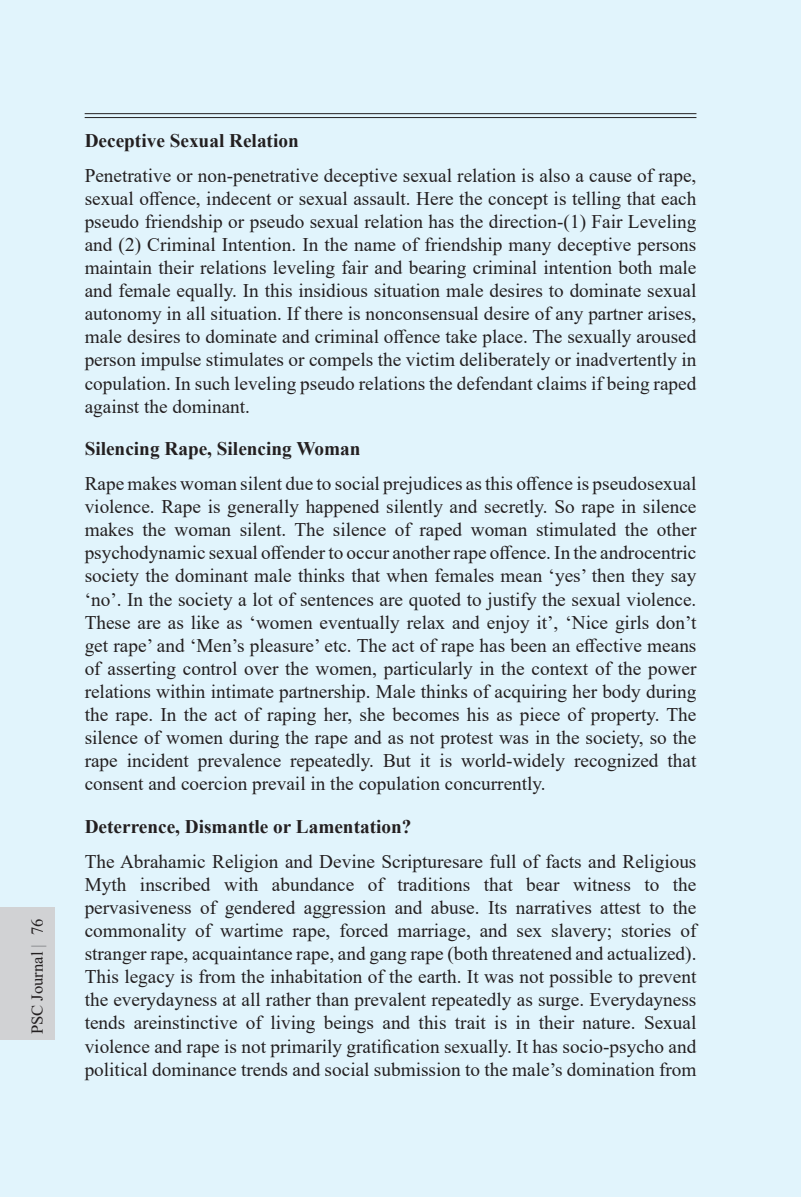
<style>
.page{position:relative;width:801px;height:1197px;background:#fff}
.page>*{position:absolute;margin:0;border:0;box-sizing:border-box;transform-origin:0 0}
.Discription{font:19.25px/23.1px "Times New Roman";color:#231f20;text-align:justify}
.Paragraph_Sub_Head{font:700 19.25px "Times New Roman";color:#231f20}
.t1{font:16.62px "Times New Roman";color:#231f20}
.s1{font-weight:700;color:#939598}
</style>
<div class="page">
<hr style="left:800px;top:0;width:1px;height:1197px;background:#e1f4fc">
<div style="left:0;top:0;width:800px;height:1197px;background:#e1f4fc"></div>
<hr style="left:85px;top:117px;width:611px;height:1px;background:#231f20">
<hr style="left:85px;top:113px;width:611px;height:1px;background:#231f20">
<div style="left:0;top:907px;width:54px;height:133px;background:#d1d2d4"></div>
<p class="t1" style="left:25px;top:1034px;width:117px;rotate:-90deg">PSC Journal <span class="s1">|</span> 76</p>
<p class="Paragraph_Sub_Head" style="left:85px;top:127px;width:215px">Deceptive Sexual Relation</p>
<p class="Discription" style="left:85px;top:163px;width:613px">Penetrative or non-penetrative deceptive sexual relation is also a cause of rape, sexual offence, indecent or sexual assault. Here the concept is telling that each pseudo friendship or pseudo sexual relation has the direction-(1) Fair Leveling and (2) Criminal Intention. In the name of friendship many deceptive persons maintain their relations leveling fair and bearing criminal intention both male and female equally. In this insidious situation male desires to dominate sexual autonomy in all situation. If there is nonconsensual desire of any partner arises, male desires to dominate and criminal offence take place. The sexually aroused person impulse stimulates or compels the victim deliberately or inadvertently in copulation. In such leveling pseudo relations the defendant claims if being raped against the dominant.</p>
<p class="Paragraph_Sub_Head" style="left:85px;top:435px;width:277px">Silencing Rape, Silencing Woman</p>
<p class="Discription" style="left:85px;top:471px;width:613px">Rape makes woman silent due to social prejudices as this offence is pseudosexual violence. Rape is generally happened silently and secretly. So rape in silence makes the woman silent. The silence of raped woman stimulated the other psychodynamic sexual offender to occur another rape offence. In the androcentric society the dominant male thinks that when females mean ‘yes’ then they say ‘no’. In the society a lot of sentences are quoted to justify the sexual violence.<br>These are as like as ‘women eventually relax and enjoy it’, ‘Nice girls don’t get rape’ and ‘Men’s pleasure’ etc. The act of rape has been an effective means of asserting control over the women, particularly in the context of the power relations within intimate partnership. Male thinks of acquiring her body during the rape. In the act of raping her, she becomes his as piece of property. The silence of women during the rape and as not protest was in the society, so the rape incident prevalence repeatedly. But it is world-widely recognized that consent and coercion prevail in the copulation concurrently.</p>
<p class="Paragraph_Sub_Head" style="left:85px;top:813px;width:328px">Deterrence, Dismantle or Lamentation?</p>
<p class="Discription" style="left:85px;top:849px;width:613px">The Abrahamic Religion and Devine Scripturesare full of facts and Religious Myth inscribed with abundance of traditions that bear witness to the pervasiveness of gendered aggression and abuse. Its narratives attest to the commonality of wartime rape, forced marriage, and sex slavery; stories of stranger rape, acquaintance rape, and gang rape (both threatened and actualized).<br>This legacy is from the inhabitation of the earth. It was not possible to prevent the everydayness at all rather than prevalent repeatedly as surge. Everydayness tends areinstinctive of living beings and this trait is in their nature. Sexual violence and rape is not primarily gratification sexually. It has socio-psycho and political dominance trends and social submission to the male’s domination from</p>
</div>
